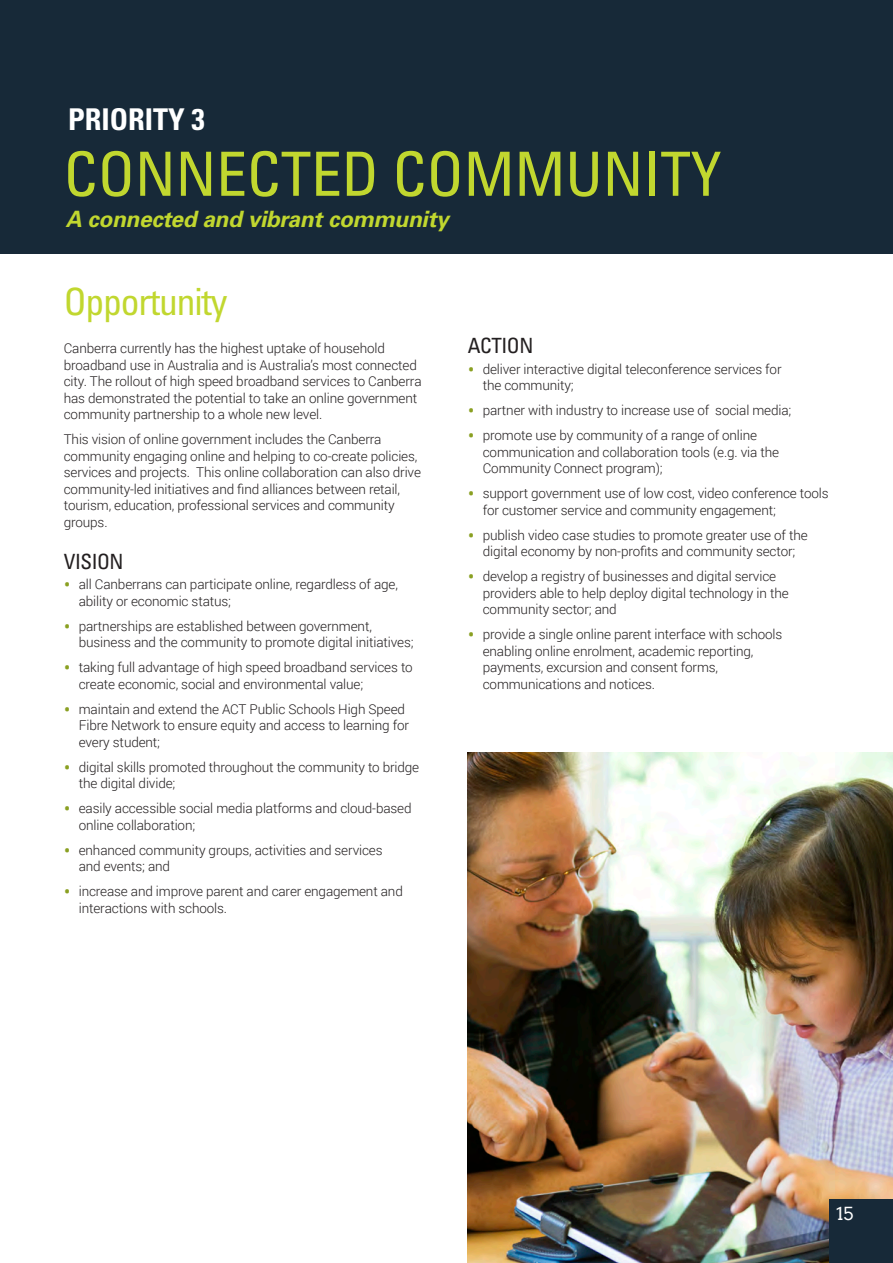
<style>
.page{position:relative;width:893px;height:1263px;background:#fff}
.page>*{position:absolute;margin:0;border:0;box-sizing:border-box;transform-origin:0 0}
.t1{font:condensed 61.05px "Univers";color:#c1d72f}
.t2{font:condensed 37.5px "Univers";letter-spacing:-.03em;color:#c1d72f}
.t3{font:700 condensed 30px "Univers";color:#fff}
.t4{font:italic 700 22.5px "Univers";letter-spacing:-.01em;color:#c1d72f}
.t5{font:condensed 21px "Univers";letter-spacing:-.02em;color:#231f20}
.t6{font:18px "Arvo";color:#fff}
.t7{font:300 13.5px/16.5px "Roboto";letter-spacing:-.01em;color:#231f20}
.s1{font-size:21px;color:#8aa022}
</style>
<div class="page">
<div style="left:0;top:0;width:893px;height:254px;background:#172938"></div>
<img style="left:468px;top:753px;width:425px;height:510px">
<div style="left:829px;top:1199px;width:64px;height:64px;background:#172938"></div>
<h3 class="t3" style="left:68px;top:100px;width:138px">PRIORITY 3</h3>
<h1 class="t1" style="left:64px;top:135px;width:107px">CONNE</h1>
<h1 class="t1" style="left:247px;top:135px;width:66px">CTED</h1>
<h1 class="t1" style="left:393px;top:135px;width:240px">COMMUNITY</h1>
<h3 class="t4" style="left:65px;top:204px;width:385px">A connected and vibrant community</h3>
<h2 class="t2" style="left:64px;top:278px;width:165px">OPPORTUNITY</h2>
<p class="t7" style="left:64px;top:339px;width:359px">Canberra currently has the highest uptake of household broadband use in Australia and is Australia’s most connected city. The rollout of high speed broadband services to Canberra has demonstrated the potential to take an online government community partnership to a whole new level.</p>
<p class="t7" style="left:64px;top:430px;width:359px">This vision of online government includes the Canberra community engaging online and helping to co-create policies, services and projects. This online collaboration can also drive community-led initiatives and find alliances between retail, tourism, education, professional services and community groups.</p>
<h3 class="t5" style="left:64px;top:548px;width:61px">VISION</h3>
<p class="t7" style="left:79px;top:576px;width:321px;text-indent:-15px"><span class="s1">•</span> all Canberrans can participate online, regardless of age, ability or economic status;</p>
<p class="t7" style="left:79px;top:617px;width:336px;text-indent:-15px"><span class="s1">•</span> partnerships are established between government, business and the community to promote digital initiatives;</p>
<p class="t7" style="left:79px;top:659px;width:335px;text-indent:-15px"><span class="s1">•</span> taking full advantage of high speed broadband services to create economic, social and environmental value;</p>
<p class="t7" style="left:79px;top:700px;width:332px;text-indent:-15px"><span class="s1">•</span> maintain and extend the ACT Public Schools High Speed<br>Fibre Network to ensure equity and access to learning for every student;</p>
<p class="t7" style="left:79px;top:758px;width:342px;text-indent:-15px"><span class="s1">•</span> digital skills promoted throughout the community to bridge the digital divide;</p>
<p class="t7" style="left:79px;top:800px;width:334px;text-indent:-15px"><span class="s1">•</span> easily accessible social media platforms and cloud-based online collaboration;</p>
<p class="t7" style="left:79px;top:841px;width:305px;text-indent:-15px"><span class="s1">•</span> enhanced community groups, activities and services and events; and</p>
<p class="t7" style="left:79px;top:883px;width:326px;text-indent:-15px"><span class="s1">•</span> increase and improve parent and carer engagement and interactions with schools.</p>
<h3 class="t5" style="left:468px;top:332px;width:67px">ACTIO N</h3>
<p class="t7" style="left:483px;top:360px;width:300px;text-indent:-15px"><span class="s1">•</span> deliver interactive digital teleconference services for the community;</p>
<p class="t7" style="left:468px;top:402px;width:325px"><span class="s1">•</span> partner with industry to increase use of social media;</p>
<p class="t7" style="left:483px;top:427px;width:298px;text-indent:-15px"><span class="s1">•</span> promote use by community of a range of online communication and collaboration tools (e.g. via the<br>Community Connect program);</p>
<p class="t7" style="left:483px;top:485px;width:347px;text-indent:-15px"><span class="s1">•</span> support government use of low cost, video conference tools for customer service and community engagement;</p>
<p class="t7" style="left:468px;top:526px;width:341px;text-align:center"><span class="s1">•</span> publish video case studies to promote greater use of the digital economy by non-profits and community sector;</p>
<p class="t7" style="left:483px;top:568px;width:307px;text-indent:-15px"><span class="s1">•</span> develop a registry of businesses and digital service providers able to help deploy digital technology in the community sector; and</p>
<p class="t7" style="left:483px;top:626px;width:301px;text-indent:-15px"><span class="s1">•</span> provide a single online parent interface with schools enabling online enrolment, academic reporting, payments, excursion and consent forms, communications and notices.</p>
<h3 class="t6" style="left:836px;top:1202px;width:19px">15</h3>
</div>
